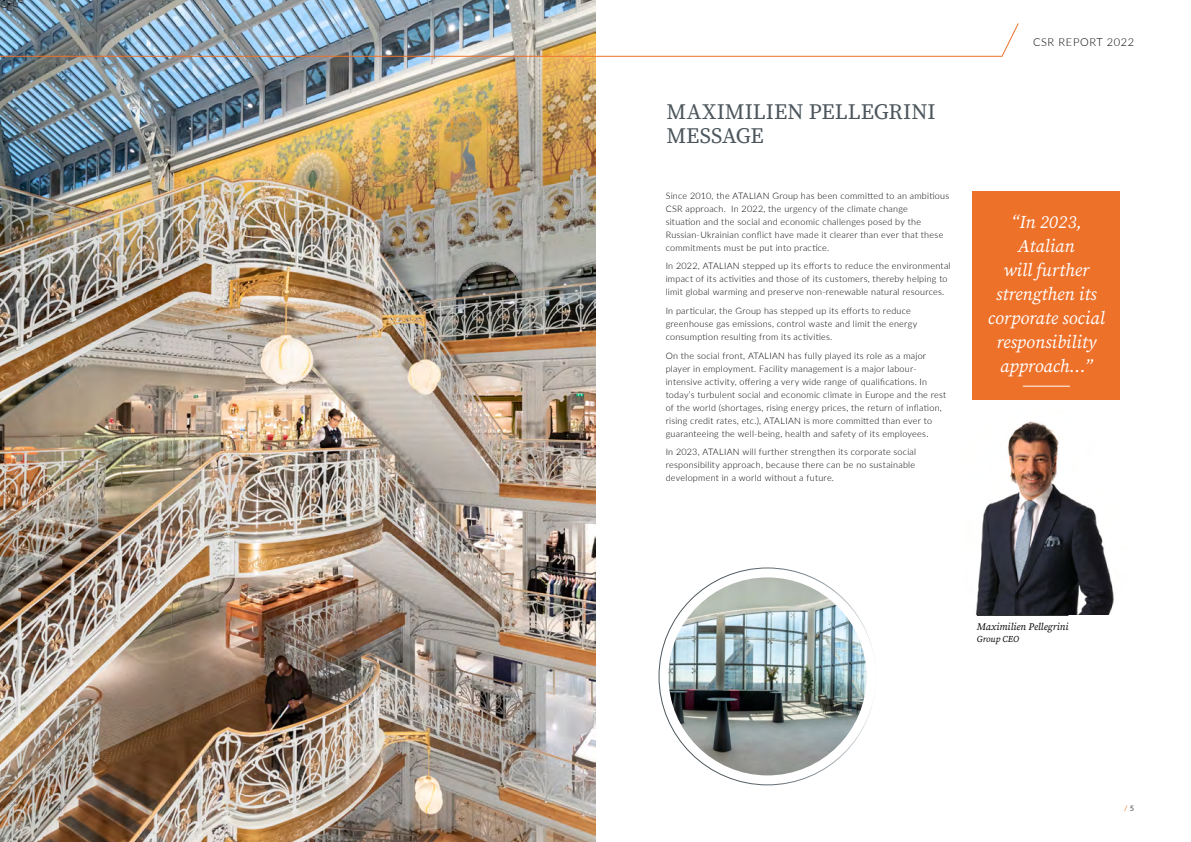
<style>
.page{position:relative;width:1191px;height:842px;background:#fff}
.page>*{position:absolute;margin:0;border:0;box-sizing:border-box;transform-origin:0 0}
.Titre_1_2020{font:22px/24px "Source Serif Pro";color:#4c565c}
.t1{font:italic 18px/24px "Source Serif Pro";color:#fff;text-align:center}
.t2{font:300 11px "Lato";letter-spacing:.06em;color:#000}
.Encadré_signature_GA{font:italic 10px "Source Serif Pro";color:#000}
.Texte_courant_2020{font:300 9px/13px "Lato";letter-spacing:.03em;color:#000}
._2022_-_Fonction{font:italic 9px "Source Serif Pro";color:#000}
.t3{font:500 7.5px "Lato";color:#4c565c}
.t4{font:7.5px "Lato";color:#ee712a}
.s1{font-weight:300;color:#ee712a}
.s2{font-weight:500;color:#4c565c}
</style>
<div class="page">
<img style="left:0;top:0;width:595px;height:842px">
<img style="left:668px;top:577px;width:198px;height:198px;border-radius:99px">
<div style="left:972px;top:191px;width:148px;height:209px;background:#ee712a"></div>
<hr style="left:1022px;top:386px;width:48px;height:1px;background:#fff">
<hr style="left:977px;top:615px;width:91px;height:1px;background:#000">
<img style="left:976px;top:421px;width:138px;height:194px">
<img style="left:0;top:23px;width:1019px;height:34px">
<p class="Titre_1_2020" style="left:666px;top:100px;width:271px">MAXIMILIEN PELLEGRINI<br>MESSAGE</p>
<p class="Texte_courant_2020" style="left:665px;top:189px;width:285px">Since 2010, the ATALIAN Group has been committed to an ambitious CSR approach. In 2022, the urgency of the climate change<br>situation and the social and economic challenges posed by the Russian-Ukrainian conflict have made it clearer than ever that these commitments must be put into practice.</p>
<p class="Texte_courant_2020" style="left:665px;top:259px;width:286px">In 2022, ATALIAN stepped up its efforts to reduce the environmental impact of its activities and those of its customers, thereby helping to limit global warming and preserve non-renewable natural resources.</p>
<p class="Texte_courant_2020" style="left:665px;top:304px;width:253px">In particular, the Group has stepped up its efforts to reduce greenhouse gas emissions, control waste and limit the energy consumption resulting from its activities.</p>
<p class="Texte_courant_2020" style="left:665px;top:349px;width:282px">On the social front, ATALIAN has fully played its role as a major player in employment. Facility management is a major labour&shy;intensive activity, offering a very wide range of qualifications. In today’s turbulent social and economic climate in Europe and the rest of the world (shortages, rising energy prices, the return of inflation, rising credit rates, etc.), ATALIAN is more committed than ever to guaranteeing the well-being, health and safety of its employees.</p>
<p class="Texte_courant_2020" style="left:665px;top:445px;width:252px;text-align:justify">In 2023, ATALIAN will further strengthen its corporate social responsibility approach, because there can be no sustainable development in a world without a future.</p>
<p class="t2" style="left:1033px;top:34px;width:103px">CSR REPORT 2022</p>
<p class="t1" style="left:988px;top:210px;width:118px">“In 2023,<br>Atalian<br>will further strengthen its corporate social responsibility approach…”</p>
<p class="Encadré_signature_GA" style="left:977px;top:620px;width:93px">Maximilien Pellegrini</p>
<p class="_2022_-_Fonction" style="left:977px;top:633px;width:44px">Group CEO</p>
<p class="t3" style="left:57px;top:803px;width:11px">4 <span class="s1">/</span></p>
<p class="t4" style="left:1124px;top:803px;width:12px">/ <span class="s2">5</span></p>
</div>
